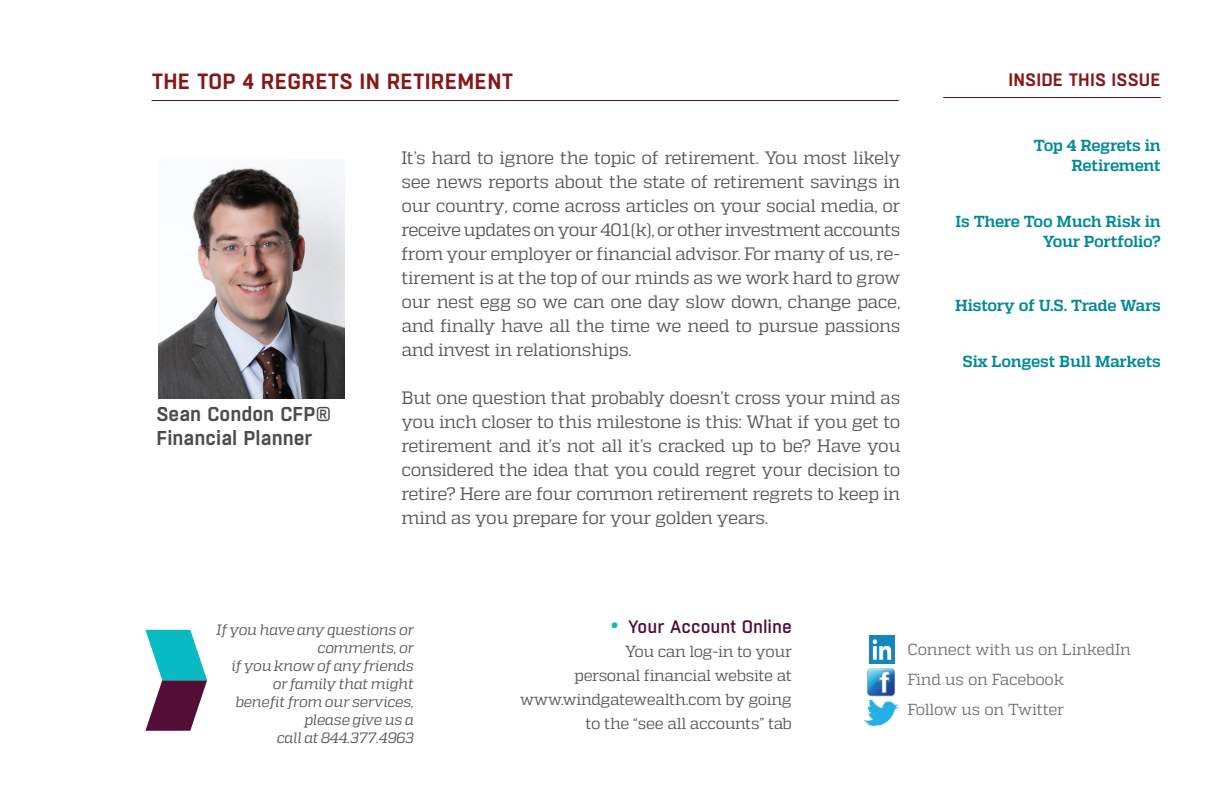
<style>
.page{position:relative;width:1224px;height:792px;background:#fff}
.page>*{position:absolute;margin:0;border:0;box-sizing:border-box;transform-origin:0 0}
.t1{font:600 22px "Boxed";letter-spacing:.01em;color:#871619}
.t2{font:600 20px/24px "Boxed";color:#4b4c4d}
.t3{font:18px/24px "Quadon";letter-spacing:-.025em;color:#57585a;text-align:justify}
.t4{font:500 18px "Boxed";color:#520e37}
.t5{font:600 18px "Boxed";letter-spacing:.01em;color:#871619}
.t6{font:700 16px/20px "Quadon";letter-spacing:-.015em;color:#008a96;text-align:right}
.t7{font:16px/24px "Quadon";letter-spacing:-.025em;color:#57585a;text-align:right}
.t8{font:16px/30px "Quadon";letter-spacing:-.015em;color:#717275}
.t9{font:italic 15px/18px "Quadon";letter-spacing:-.025em;color:#57585a;text-align:right}
.s1{font-weight:400;font-size:24px;color:#08bac1}
</style>
<div class="page">
<hr style="left:943px;top:97px;width:218px;height:1px;background:#520e37">
<img style="left:869px;top:635px;width:26px;height:28px">
<img style="left:863px;top:700px;width:37px;height:27px">
<img style="left:866px;top:668px;width:30px;height:29px">
<svg style="left:145px;top:630px;width:62px;height:101px"></svg>
<hr style="left:152px;top:100px;width:747px;height:1px;background:#520e37">
<img style="left:159px;top:162px;width:186px;height:237px">
<p class="t1" style="left:152px;top:66px;width:363px">THE TOP 4 REGRETS IN RETIREMENT</p>
<p class="t2" style="left:156px;top:402px;width:176px">Sean Condon CFP®<br>Financial Planner</p>
<p class="t3" style="left:401px;top:146px;width:501px">It’s hard to ignore the topic of retirement. You most likely see news reports about the state of retirement savings in our country, come across articles on your social media, or receive updates on your 401(k), or other investment accounts from your employer or financial advisor. For many of us, re&shy;tirement is at the top of our minds as we work hard to grow our nest egg so we can one day slow down, change pace, and finally have all the time we need to pursue passions and invest in relationships.</p>
<p class="t3" style="left:401px;top:386px;width:501px">But one question that probably doesn’t cross your mind as you inch closer to this milestone is this: What if you get to retirement and it’s not all it’s cracked up to be? Have you considered the idea that you could regret your decision to retire? Here are four common retirement regrets to keep in mind as you prepare for your golden years.</p>
<p class="t5" style="left:1008px;top:67px;width:154px">INSIDE THIS ISSUE</p>
<p class="t6" style="left:1034px;top:135px;width:128px">Top 4 Regrets in<br>Retirement</p>
<p class="t6" style="left:956px;top:211px;width:207px">Is There Too Much Risk in<br>Your Portfolio?</p>
<p class="t6" style="left:955px;top:295px;width:207px">History of U.S. Trade Wars</p>
<p class="t6" style="left:962px;top:351px;width:200px">Six Longest Bull Markets</p>
<p class="t9" style="left:217px;top:621px;width:199px">If you have any questions or comments, or<br>if you know of any friends or family that might<br>benefit from our services, please give us a<br>call at 844.377.4963</p>
<p class="t4" style="left:611px;top:615px;width:183px"><span class="s1">•</span> Your Account Online</p>
<p class="t7" style="left:520px;top:640px;width:273px">You can log-in to your<br>personal financial website at www.windgatewealth.com by going to the “see all accounts” tab</p>
<p class="t8" style="left:907px;top:635px;width:225px">Connect with us on LinkedIn<br>Find us on Facebook<br>Follow us on Twitter</p>
</div>
